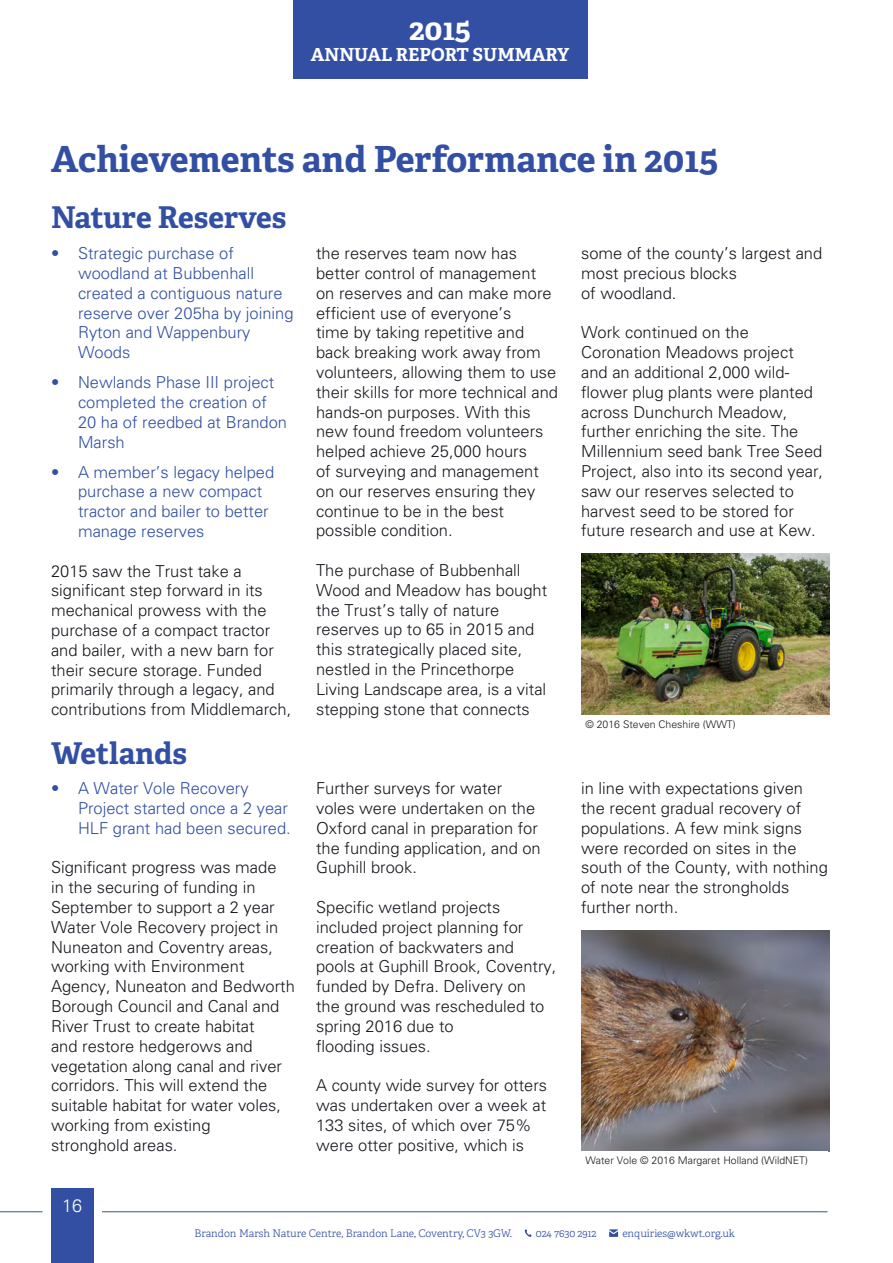
<style>
.page{position:relative;width:893px;height:1263px;background:#fff}
.page>*{position:absolute;margin:0;border:0;box-sizing:border-box;transform-origin:0 0}
.t1{font:700 36px "Adelle";color:#324fa3}
.t2{font:700 30px "Adelle";letter-spacing:-.005em;color:#324fa3}
.t3{font:700 30px "Adelle";color:#fff}
.t4{font:700 18px "Adelle";color:#fff}
.t5{font:300 18px "Univers";color:#fff}
.t6{font:300 16.5px/19.8px "Univers";color:#17191f}
.t7{font:300 16.5px/19.8px "Univers";color:#324fa3}
.t8{font:300 10.5px "Adelle";color:#324fa3}
.t9{font:300 10.5px "Univers";color:#17191f}
</style>
<div class="page">
<hr style="left:0;top:1211px;width:43px;height:1px;background:#324fa3">
<hr style="left:102px;top:1211px;width:725px;height:1px;background:#324fa3">
<div style="left:51px;top:1188px;width:43px;height:75px;background:#324fa3"></div>
<div style="left:293px;top:0;width:294px;height:78px;background:#324fa3"></div>
<svg style="left:524px;top:1229px;width:8px;height:8px"></svg>
<svg style="left:609px;top:1229px;width:9px;height:8px"></svg>
<img style="left:581px;top:553px;width:248px;height:162px">
<img style="left:581px;top:930px;width:248px;height:221px">
<h2 class="t3" style="left:409px;top:7px;width:64px">2015</h2>
<p class="t4" style="left:311px;top:42px;width:260px">ANNUAL REPORT SUMMARY</p>
<p class="t1" style="left:51px;top:133px;width:669px">Achievements and Performance in 2015</p>
<p class="t2" style="left:51px;top:196px;width:237px">Nature Reserves</p>
<p class="t7" style="left:78px;top:243px;width:217px;text-indent:-27px">• Strategic purchase of woodland at Bubbenhall created a contiguous nature reserve over 205ha by joining<br>Ryton and Wappenbury<br>Woods</p>
<p class="t7" style="left:78px;top:372px;width:211px;text-indent:-27px">• Newlands Phase III project completed the creation of<br>20 ha of reedbed at Brandon<br>Marsh</p>
<p class="t7" style="left:78px;top:461px;width:198px;text-indent:-27px">• A member’s legacy helped purchase a new compact tractor and bailer to better manage reserves</p>
<p class="t6" style="left:51px;top:560px;width:242px">2015 saw the Trust take a significant step forward in its mechanical prowess with the purchase of a compact tractor and bailer, with a new barn for their secure storage. Funded primarily through a legacy, and contributions from Middlemarch,</p>
<p class="t2" style="left:51px;top:731px;width:138px">Wetlands</p>
<p class="t7" style="left:78px;top:778px;width:214px;text-indent:-27px">• A Water Vole Recovery<br>Project started once a 2 year<br>HLF grant had been secured.</p>
<p class="t6" style="left:51px;top:857px;width:245px">Significant progress was made<br>in the securing of funding in<br>September to support a 2 year<br>Water Vole Recovery project in<br>Nuneaton and Coventry areas, working with Environment<br>Agency, Nuneaton and Bedworth<br>Borough Council and Canal and<br>River Trust to create habitat<br>and restore hedgerows and vegetation along canal and river corridors. This will extend the suitable habitat for water voles, working from existing</p>
<p class="t6" style="left:51px;top:1134px;width:128px">stronghold areas.</p>
<p class="t5" style="left:62px;top:1195px;width:22px">16</p>
<p class="t6" style="left:316px;top:243px;width:244px">the reserves team now has better control of management on reserves and can make more efficient use of everyone’s<br>time by taking repetitive and back breaking work away from volunteers, allowing them to use their skills for more technical and hands-on purposes. With this new found freedom volunteers helped achieve 25,000 hours<br>of surveying and management on our reserves ensuring they continue to be in the best possible condition.</p>
<p class="t6" style="left:316px;top:560px;width:233px">The purchase of Bubbenhall<br>Wood and Meadow has bought the Trust’s tally of nature reserves up to 65 in 2015 and this strategically placed site, nestled in the Princethorpe<br>Living Landscape area, is a vital stepping stone that connects</p>
<p class="t6" style="left:316px;top:778px;width:226px">Further surveys for water voles were undertaken on the<br>Oxford canal in preparation for the funding application, and on<br>Guphill brook.</p>
<p class="t6" style="left:316px;top:897px;width:242px">Specific wetland projects included project planning for creation of backwaters and pools at Guphill Brook, Coventry, funded by Defra. Delivery on<br>the ground was rescheduled to spring 2016 due to</p>
<p class="t6" style="left:316px;top:1035px;width:116px">flooding issues.</p>
<p class="t6" style="left:316px;top:1075px;width:233px">A county wide survey for otters was undertaken over a week at<br>133 sites, of which over 75% were otter positive, which is</p>
<p class="t6" style="left:581px;top:243px;width:243px">some of the county’s largest and most precious blocks</p>
<p class="t6" style="left:581px;top:283px;width:97px">of woodland.</p>
<p class="t6" style="left:581px;top:322px;width:244px">Work continued on the<br>Coronation Meadows project and an additional 2,000 wild&shy;flower plug plants were planted across Dunchurch Meadow, further enriching the site. The<br>Millennium seed bank Tree Seed<br>Project, also into its second year, saw our reserves selected to harvest seed to be stored for future research and use at Kew.</p>
<p class="t9" style="left:585px;top:718px;width:152px">© 2016 Steven Cheshire (WWT)</p>
<p class="t6" style="left:581px;top:778px;width:248px">in line with expectations given the recent gradual recovery of populations. A few mink signs were recorded on sites in the south of the County, with nothing of note near the strongholds further north.</p>
<p class="t9" style="left:585px;top:1154px;width:224px">Water Vole © 2016 Margaret Holland (WildNET)</p>
<p class="t8" style="left:195px;top:1226px;width:319px">Brandon Marsh Nature Centre, Brandon Lane, Coventry, CV3 3GW.</p>
<p class="t8" style="left:536px;top:1226px;width:62px">024 7630 2912</p>
<p class="t8" style="left:622px;top:1226px;width:114px">enquiries@wkwt.org.uk</p>
</div>
